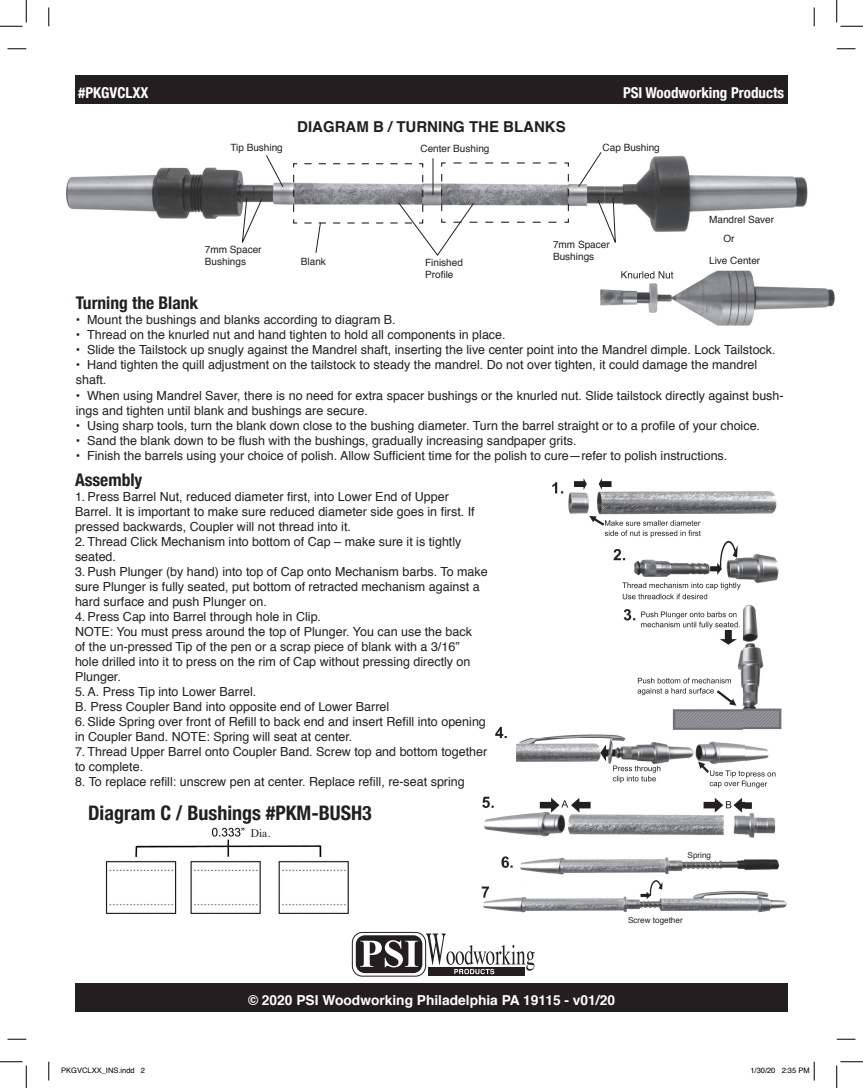
<style>
.page{position:relative;width:863px;height:1088px;background:#fff}
.page>*{position:absolute;margin:0;border:0;box-sizing:border-box;transform-origin:0 0}
.t1{font:700 condensed 20px "Helvetica Neue";color:#231f20}
.t2{font:700 condensed 17.5px "Helvetica Neue";color:#231f20}
.t3{font:700 condensed 15px "Helvetica Neue";color:#fff}
.t4{font:700 15px "Helvetica";color:#231f20}
.t5{font:700 13.75px "Helvetica";color:#fff}
.t6{font:12.5px/15px "Helvetica";color:#231f20}
.t7{font:11.5px "Times";color:#231f20}
.t8{font:10px/12px "Helvetica";color:#231f20}
.t9{font:8.12px "Helvetica";color:#231f20}
.t10{font:7.5px "Helvetica";color:#000}
</style>
<div class="page">
<img style="left:66px;top:152px;width:742px;height:91px">
<img style="left:481px;top:478px;width:306px;height:435px">
<svg style="left:352px;top:932px;width:73px;height:43px"></svg>
<div style="left:352px;top:932px;width:74px;height:44px;border:1px solid #231f20;border-radius:10px"></div>
<svg style="left:428px;top:974px;width:96px;height:1px"></svg>
<svg style="left:356px;top:933px;width:178px;height:41px"></svg>
<div style="left:75px;top:75px;width:713px;height:29px;background:#231f20"></div>
<div style="left:75px;top:983px;width:713px;height:29px;background:#231f20"></div>
<img style="left:105px;top:827px;width:244px;height:87px">
<svg style="left:242px;top:197px;width:20px;height:46px"></svg>
<svg style="left:266px;top:155px;width:17px;height:32px"></svg>
<hr style="left:433px;top:158px;width:1px;height:37px;background:#231f20">
<svg style="left:597px;top:197px;width:18px;height:46px"></svg>
<svg style="left:578px;top:152px;width:23px;height:35px"></svg>
<img style="left:600px;top:270px;width:235px;height:56px">
<img style="left:621px;top:271px;width:52px;height:7px">
<svg style="left:292px;top:162px;width:277px;height:94px"></svg>
<svg style="left:8px;top:48px;width:18px;height:2px"></svg>
<svg style="left:836px;top:48px;width:19px;height:2px"></svg>
<svg style="left:8px;top:1038px;width:18px;height:2px"></svg>
<svg style="left:836px;top:1038px;width:19px;height:2px"></svg>
<svg style="left:48px;top:8px;width:2px;height:18px"></svg>
<svg style="left:48px;top:1061px;width:2px;height:19px"></svg>
<svg style="left:813px;top:8px;width:2px;height:18px"></svg>
<svg style="left:0;top:0;width:27px;height:27px"></svg>
<svg style="left:0;top:1061px;width:27px;height:27px"></svg>
<svg style="left:836px;top:0;width:26px;height:27px"></svg>
<svg style="left:836px;top:1061px;width:26px;height:27px"></svg>
<svg style="left:813px;top:1061px;width:2px;height:19px"></svg>
<p class="t3" style="left:78px;top:81px;width:72px">#PKGVCLXX</p>
<p class="t3" style="left:623px;top:80px;width:162px">PSI Woodworking Products</p>
<p class="t4" style="left:297px;top:115px;width:270px">DIAGRAM B / TURNING THE BLANKS</p>
<p class="t8" style="left:230px;top:142px;width:54px">Tip Bushing</p>
<p class="t8" style="left:420px;top:142px;width:70px">Center Bushing</p>
<p class="t8" style="left:602px;top:142px;width:59px">Cap Bushing</p>
<p class="t8" style="left:205px;top:244px;width:58px">7mm Spacer<br>Bushings</p>
<p class="t8" style="left:301px;top:256px;width:27px">Blank</p>
<p class="t8" style="left:425px;top:257px;width:39px">Finished<br>Profile</p>
<p class="t8" style="left:553px;top:238px;width:58px">7mm Spacer<br>Bushings</p>
<p class="t8" style="left:723px;top:210px;width:52px;line-height:19.5px;text-indent:-14px">Mandrel Saver<br>Or</p>
<p class="t8" style="left:709px;top:255px;width:53px">Live Center</p>
<h2 class="t2" style="left:76px;top:289px;width:124px">Turning the Blank</h2>
<p class="t6" style="left:76px;top:313px;width:321px">• Mount the bushings and blanks according to diagram B.</p>
<p class="t6" style="left:76px;top:328px;width:431px">• Thread on the knurled nut and hand tighten to hold all components in place.</p>
<p class="t6" style="left:76px;top:343px;width:701px">• Slide the Tailstock up snugly against the Mandrel shaft, inserting the live center point into the Mandrel dimple. Lock Tailstock.</p>
<p class="t6" style="left:76px;top:358px;width:683px">• Hand tighten the quill adjustment on the tailstock to steady the mandrel. Do not over tighten, it could damage the mandrel shaft.</p>
<p class="t6" style="left:76px;top:388px;width:709px">• When using Mandrel Saver, there is no need for extra spacer bushings or the knurled nut. Slide tailstock directly against bush&shy;ings and tighten until blank and bushings are secure.</p>
<p class="t6" style="left:76px;top:418px;width:685px">• Using sharp tools, turn the blank down close to the bushing diameter. Turn the barrel straight or to a profile of your choice.</p>
<p class="t6" style="left:76px;top:433px;width:502px">• Sand the blank down to be flush with the bushings, gradually increasing sandpaper grits.</p>
<p class="t6" style="left:76px;top:448px;width:653px">• Finish the barrels using your choice of polish. Allow Sufficient time for the polish to cure—refer to polish instructions.</p>
<h2 class="t2" style="left:75px;top:465px;width:69px">Assembly</h2>
<p class="t6" style="left:75px;top:489px;width:401px">1. Press Barrel Nut, reduced diameter first, into Lower End of Upper<br>Barrel. It is important to make sure reduced diameter side goes in first. If pressed backwards, Coupler will not thread into it.</p>
<p class="t6" style="left:75px;top:534px;width:388px">2. Thread Click Mechanism into bottom of Cap – make sure it is tightly seated.</p>
<p class="t6" style="left:75px;top:564px;width:414px">3. Push Plunger (by hand) into top of Cap onto Mechanism barbs. To make sure Plunger is fully seated, put bottom of retracted mechanism against a hard surface and push Plunger on.</p>
<p class="t6" style="left:75px;top:609px;width:398px">4. Press Cap into Barrel through hole in Clip.<br>NOTE: You must press around the top of Plunger. You can use the back of the un-pressed Tip of the pen or a scrap piece of blank with a 3/16” hole drilled into it to press on the rim of Cap without pressing directly on Plunger.</p>
<p class="t6" style="left:75px;top:684px;width:316px">5. A. Press Tip into Lower Barrel.<br>B. Press Coupler Band into opposite end of Lower Barrel</p>
<p class="t6" style="left:75px;top:714px;width:412px">6. Slide Spring over front of Refill to back end and insert Refill into opening in Coupler Band. NOTE: Spring will seat at center.</p>
<p class="t6" style="left:75px;top:744px;width:413px">7. Thread Upper Barrel onto Coupler Band. Screw top and bottom together to complete.</p>
<p class="t6" style="left:75px;top:774px;width:391px">8. To replace refill: unscrew pen at center. Replace refill, re-seat spring</p>
<h1 class="t1" style="left:88px;top:796px;width:285px">Diagram C / Bushings #PKM-BUSH3</h1>
<p class="t7" style="left:251px;top:822px;width:21px">Dia.</p>
<p class="t9" style="left:687px;top:848px;width:25px">Spring</p>
<p class="t9" style="left:628px;top:913px;width:56px">Screw together</p>
<p class="t5" style="left:248px;top:988px;width:368px">© 2020 PSI Woodworking Philadelphia PA 19115 - v01/20</p>
<p class="t10" style="left:61px;top:1064px;width:85px">PKGVCLXX_INS.indd 2</p>
<p class="t10" style="left:750px;top:1064px;width:61px">1/30/20 2:35 PM</p>
</div>
